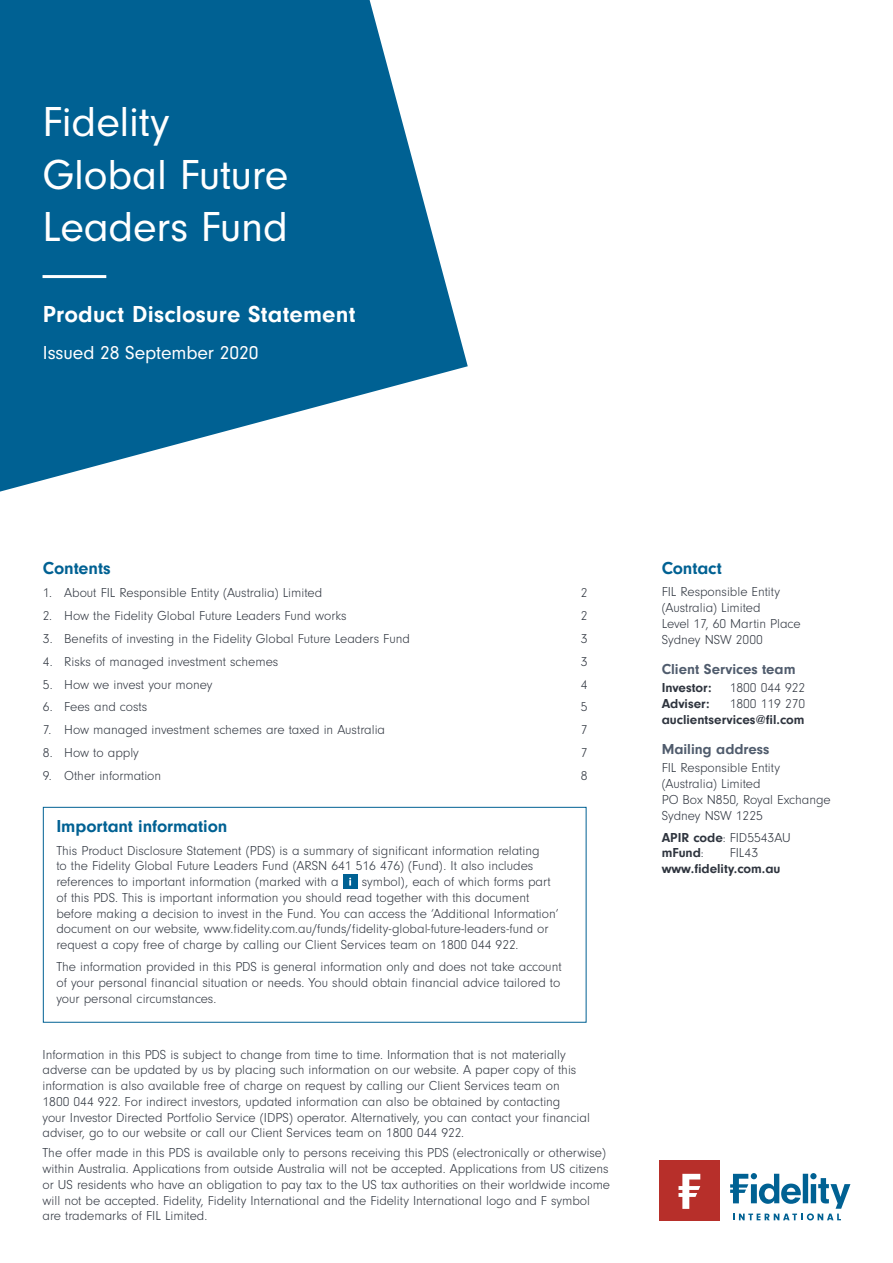
<style>
.page{position:relative;width:893px;height:1263px;background:#fff}
.page>*{position:absolute;margin:0;border:0;box-sizing:border-box;transform-origin:0 0}
.Masthead{font:43.5px/52.5px "Neuzeit Gro";letter-spacing:-.005em;color:#fff}
.Document_type{font:700 24px "Neuzeit Gro";letter-spacing:.01em;color:#fff}
.Date{font:19.5px "Neuzeit Gro";letter-spacing:-.005em;color:#fff}
.Heading_2{font:700 18px "Neuzeit Gro";letter-spacing:-.005em;color:#006193}
.Heading_3{font:700 15px "Neuzeit Gro";color:#505c6d}
.Front_page_disclaime{font:300 13.5px/15.8px "Neuzeit Gro";color:#2f353f}
.Body_text{font:300 13.5px/15.8px "Neuzeit Gro";color:#2f353f}
.Contents_new{font:300 13.5px "Neuzeit Gro";color:#2f353f}
.Contact_details_page{font:300 13.5px/15.8px "Neuzeit Gro";color:#2f353f}
.Contact_details_page-2{font:700 13.5px/15.8px "Neuzeit Gro";color:#2f353f}
.s1{font-weight:300}
</style>
<div class="page">
<div style="left:343px;top:874px;width:15px;height:15px;background:#006193"></div>
<svg style="left:349px;top:878px;width:2px;height:7px"></svg>
<div style="left:43px;top:807px;width:543px;height:216px;border:1px solid #006193"></div>
<svg style="left:0;top:0;width:468px;height:492px;fill:#006193"></svg>
<div style="left:659px;top:1160px;width:60px;height:60px;background:#b72f2a"></div>
<svg style="left:678px;top:1174px;width:22px;height:35px"></svg>
<svg style="left:730px;top:1173px;width:120px;height:47px"></svg>
<hr style="left:43px;top:275px;width:63px;height:3px;background:#fff">
<p class="Masthead" style="left:43px;top:96px;width:247px">Fidelity<br>Global Future<br>Leaders Fund</p>
<p class="Document_type" style="left:43px;top:300px;width:314px">Product Disclosure Statement</p>
<p class="Date" style="left:43px;top:342px;width:217px">Issued 28 September 2020</p>
<p class="Heading_2" style="left:43px;top:558px;width:69px">Contents</p>
<p class="Contents_new" style="left:43px;top:585px;width:281px">1. About FIL Responsible Entity (Australia) Limited</p>
<p class="Contents_new" style="left:581px;top:585px;width:8px">2</p>
<p class="Contents_new" style="left:43px;top:608px;width:305px">2. How the Fidelity Global Future Leaders Fund works</p>
<p class="Contents_new" style="left:581px;top:608px;width:8px">2</p>
<p class="Contents_new" style="left:43px;top:631px;width:368px">3. Benefits of investing in the Fidelity Global Future Leaders Fund</p>
<p class="Contents_new" style="left:581px;top:631px;width:8px">3</p>
<p class="Contents_new" style="left:43px;top:654px;width:237px">4. Risks of managed investment schemes</p>
<p class="Contents_new" style="left:581px;top:654px;width:8px">3</p>
<p class="Contents_new" style="left:43px;top:677px;width:171px">5. How we invest your money</p>
<p class="Contents_new" style="left:581px;top:677px;width:8px">4</p>
<p class="Contents_new" style="left:43px;top:700px;width:106px">6. Fees and costs</p>
<p class="Contents_new" style="left:581px;top:700px;width:8px">5</p>
<p class="Contents_new" style="left:43px;top:723px;width:344px">7. How managed investment schemes are taxed in Australia</p>
<p class="Contents_new" style="left:581px;top:723px;width:8px">7</p>
<p class="Contents_new" style="left:43px;top:746px;width:98px">8. How to apply</p>
<p class="Contents_new" style="left:581px;top:746px;width:8px">7</p>
<p class="Contents_new" style="left:43px;top:768px;width:120px">9. Other information</p>
<p class="Contents_new" style="left:581px;top:768px;width:8px">8</p>
<p class="Heading_2" style="left:56px;top:816px;width:172px">Important information</p>
<p class="Body_text" style="left:56px;top:843px;width:485px">This Product Disclosure Statement (PDS) is a summary of significant information relating to the Fidelity Global Future Leaders Fund (ARSN 641 516 476) (Fund). It also includes references to important information (marked with a</p>
<p class="Body_text" style="left:56px;top:874px;width:504px;text-indent:305px">symbol), each of which forms part of this PDS. This is important information you should read together with this document before making a decision to invest in the Fund. You can access the ‘Additional Information’ document on our website, www.fidelity.com.au/funds/fidelity-global-future-leaders-fund or request a copy free of charge by calling our Client Services team on 1800 044 922.</p>
<p class="Body_text" style="left:56px;top:959px;width:507px;text-align:justify">The information provided in this PDS is general information only and does not take account of your personal financial situation or needs. You should obtain financial advice tailored to your personal circumstances.</p>
<p class="Front_page_disclaime" style="left:43px;top:1047px;width:549px">Information in this PDS is subject to change from time to time. Information that is not materially adverse can be updated by us by placing such information on our website. A paper copy of this information is also available free of charge on request by calling our Client Services team on 1800 044 922. For indirect investors, updated information can also be obtained by contacting<br>your Investor Directed Portfolio Service (IDPS) operator. Alternatively, you can contact your financial adviser, go to our website or call our Client Services team on 1800 044 922.</p>
<p class="Front_page_disclaime" style="left:43px;top:1145px;width:569px">The offer made in this PDS is available only to persons receiving this PDS (electronically or otherwise) within Australia. Applications from outside Australia will not be accepted. Applications from US citizens or US residents who have an obligation to pay tax to the US tax authorities on their worldwide income will not be accepted. Fidelity, Fidelity International and the Fidelity International logo and F symbol are trademarks of FIL Limited.</p>
<p class="Heading_2" style="left:662px;top:558px;width:62px">Contact</p>
<p class="Contact_details_page" style="left:662px;top:584px;width:120px">FIL Responsible Entity (Australia) Limited</p>
<p class="Contact_details_page" style="left:662px;top:616px;width:140px">Level 17, 60 Martin Place</p>
<p class="Contact_details_page" style="left:662px;top:632px;width:103px">Sydney NSW 2000</p>
<p class="Heading_3" style="left:662px;top:661px;width:135px">Client Services team</p>
<p class="Contact_details_page-2" style="left:662px;top:680px;width:51px">Investor:</p>
<p class="Contact_details_page" style="left:730px;top:680px;width:77px">1800 044 922</p>
<p class="Contact_details_page-2" style="left:662px;top:696px;width:49px">Adviser:</p>
<p class="Contact_details_page-2" style="left:662px;top:696px;width:145px;text-align:right"><span class="s1">1800 119 270 </span>auclientservices@fil.com</p>
<p class="Heading_3" style="left:662px;top:741px;width:109px">Mailing address</p>
<p class="Contact_details_page" style="left:662px;top:760px;width:171px">FIL Responsible Entity (Australia) Limited<br>PO Box N850, Royal Exchange<br>Sydney NSW 1225</p>
<p class="Contact_details_page-2" style="left:662px;top:829px;width:130px">APIR code<span class="s1">: FID5543AU </span>mFund<span class="s1">:</span></p>
<p class="Contact_details_page-2" style="left:662px;top:845px;width:120px;text-indent:68px"><span class="s1">FIL43 </span>www.fidelity.com.au</p>
</div>
